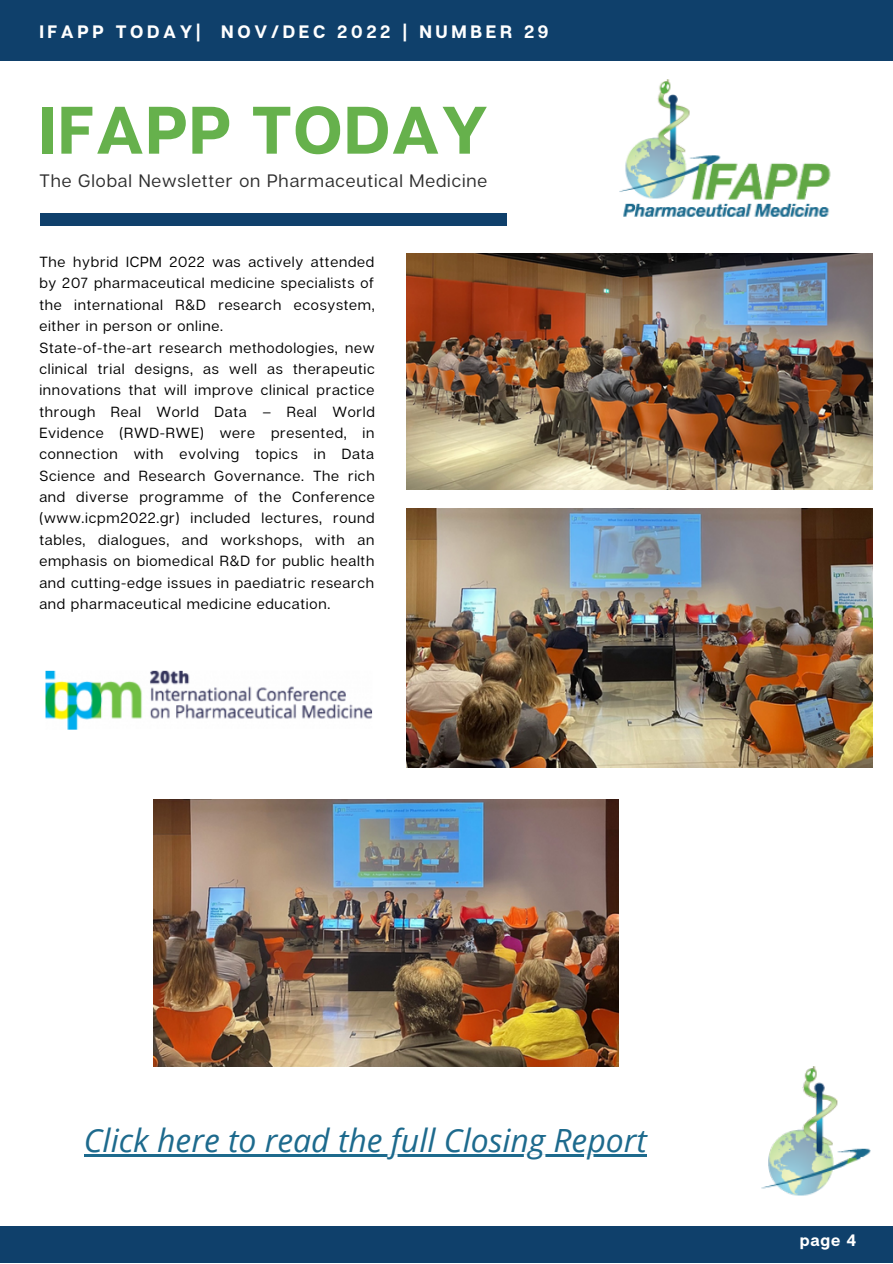
<style>
.page{position:relative;width:893px;height:1264px;background:#fff}
.page>*{position:absolute;margin:0;border:0;box-sizing:border-box;transform-origin:0 0}
.t1{font:700 66.9px "Articulat CF";letter-spacing:.02em;color:#66b14c}
.t2{font:italic 31.95px "Open Sans";color:#1d6a8d}
.t3{font:18px "Articulat CF";letter-spacing:.05em;color:#2f2f2f}
.t4{font:700 18px "Articulat CF";letter-spacing:.2em;color:#fff}
.t5{font:700 16.5px "Articulat CF";color:#fff}
.t6{font:14.7px/21.3px "Articulat CF";letter-spacing:.05em;color:#000}
</style>
<div class="page">
<div style="left:0;top:0;width:892px;height:61px;background:#0f406b"></div>
<div style="left:40px;top:213px;width:467px;height:12px;background:#0f406b"></div>
<div style="left:0;top:1226px;width:892px;height:36px;background:#0f406b"></div>
<img style="left:761px;top:1066px;width:110px;height:130px">
<img style="left:619px;top:80px;width:212px;height:137px">
<img style="left:406px;top:253px;width:466px;height:236px">
<img style="left:406px;top:509px;width:466px;height:258px">
<img style="left:153px;top:799px;width:465px;height:267px">
<img style="left:45px;top:670px;width:328px;height:60px">
<hr style="left:84px;top:1154px;width:562px;height:2px;background:#1d6a8d">
<p class="t4" style="left:39px;top:20px;width:511px">IFAPP TODAY| NOV/DEC 2022 | NUMBER 29</p>
<h1 class="t1" style="left:39px;top:88px;width:450px">IFAPP TODAY</h1>
<p class="t3" style="left:39px;top:169px;width:449px">The Global Newsletter on Pharmaceutical Medicine</p>
<p class="t6" style="left:39px;top:251px;width:337px">The hybrid ICPM 2022 was actively attended by 207 pharmaceutical medicine specialists of the international R&amp;D research ecosystem, either in person or online.<br>State-of-the-art research methodologies, new clinical trial designs, as well as therapeutic innovations that will improve clinical practice through Real World Data – Real World Evidence (RWD-RWE) were presented, in connection with evolving topics in Data Science and Research Governance. The rich and diverse programme of the Conference (www.icpm2022.gr) included lectures, round tables, dialogues, and workshops, with an emphasis on biomedical R&amp;D for public health and cutting-edge issues in paediatric research and pharmaceutical medicine education.</p>
<h2 class="t2" style="left:84px;top:1118px;width:564px">Click here to read the full Closing Report</h2>
<p class="t5" style="left:799px;top:1229px;width:58px">page 4</p>
</div>
